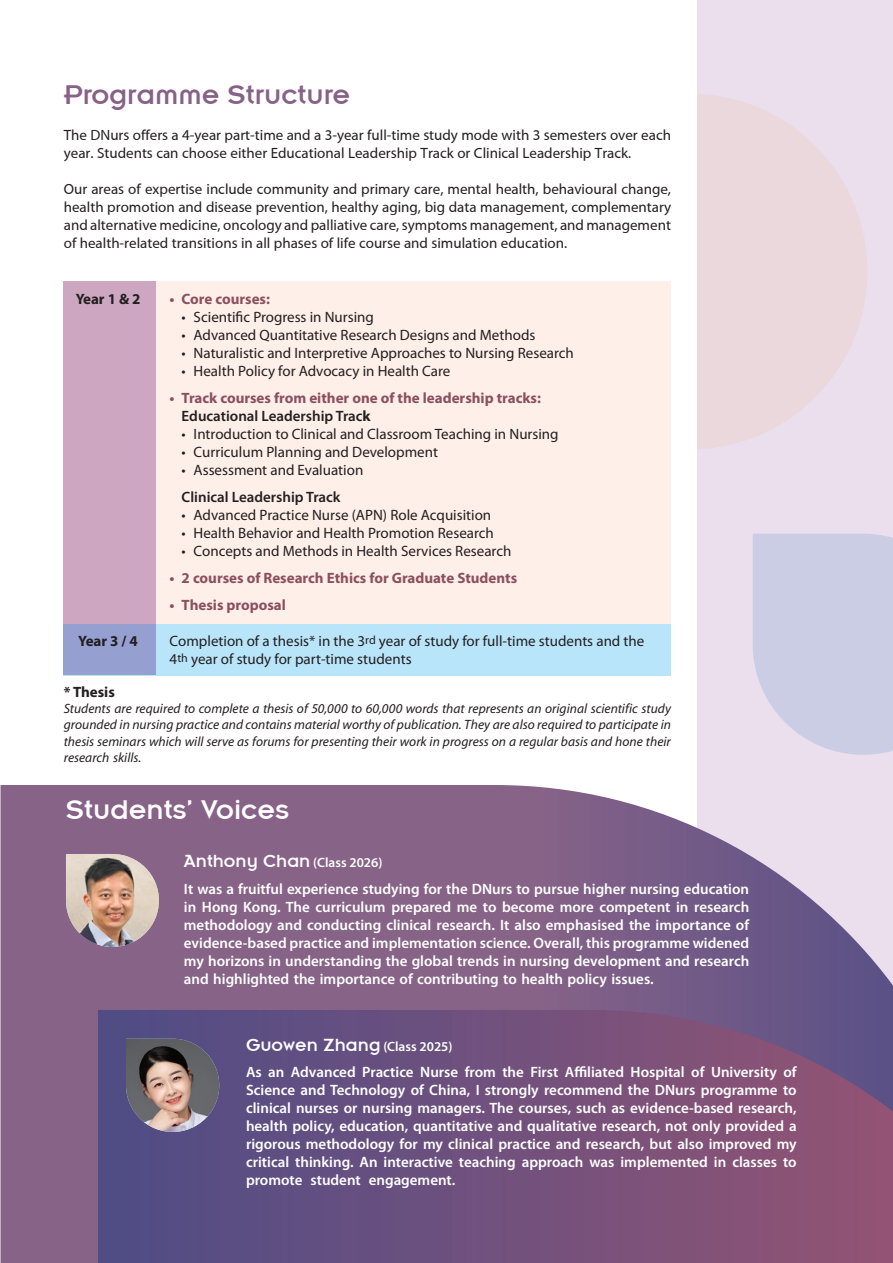
<style>
.page{position:relative;width:893px;height:1263px;background:#fff}
.page>*{position:absolute;margin:0;border:0;box-sizing:border-box;transform-origin:0 0}
.t1{font:30px "Insignia";color:#876287}
.t2{font:30px "Insignia";color:#fff}
.t3{font:19.5px "Insignia";color:#fff}
.t4{font:600 15px/18px "Myriad Pro";color:#fff;text-align:justify}
.t5{font:15px/18px "Myriad Pro";color:#231f20}
.t6{font:15px/18px "Myriad MM";color:#231f20}
.t7{font:700 15px "Myriad Pro";color:#8b5060}
.t8{font:600 15px "Myriad Pro";color:#231f20}
.t9{font:700 15px "Myriad Pro";color:#231f20}
.t10{font:italic 13.5px/16.2px "Myriad";color:#231f20;text-align:justify}
.s1{font-weight:700}
.s2{font-size:12px}
.s3{font-family:"Myriad Pro";font-weight:600;font-size:13.5px}
</style>
<div class="page">
<div style="left:697px;top:0;width:196px;height:1263px;background:#ebdfed"></div>
<svg style="left:697px;top:94px;width:170px;height:355px;fill:#ead8dd"></svg>
<svg style="left:753px;top:534px;width:140px;height:221px;background:#cdcee4"></svg>
<svg style="left:1px;top:785px;width:892px;height:478px;background:#8d6f93"></svg>
<svg style="left:98px;top:1010px;width:795px;height:253px;background:#6f507d"></svg>
<div style="left:64px;top:282px;width:607px;height:342px;background:#feefe9"></div>
<div style="left:64px;top:624px;width:607px;height:52px;background:#b9e5fa"></div>
<svg style="left:64px;top:282px;width:92px;height:393px;background:#c5a6c3"></svg>
<img style="left:126px;top:1039px;width:93px;height:93px">
<img style="left:66px;top:854px;width:93px;height:93px;border-radius:46px">
<p class="t1" style="left:64px;top:79px;width:288px">Programme Structure</p>
<p class="t6" style="left:64px;top:127px;width:609px">The DNurs offers a 4-year part-time and a 3-year full-time study mode with 3 semesters over each year. Students can choose either Educational Leadership Track or Clinical Leadership Track.</p>
<p class="t6" style="left:64px;top:181px;width:609px;text-align:justify">Our areas of expertise include community and primary care, mental health, behavioural change, health promotion and disease prevention, healthy aging, big data management, complementary and alternative medicine, oncology and palliative care, symptoms management, and management of health-related transitions in all phases of life course and simulation education.</p>
<p class="t9" style="left:76px;top:290px;width:66px">Year 1 &amp; 2</p>
<p class="t7" style="left:170px;top:290px;width:102px">• Core courses:</p>
<p class="t5" style="left:182px;top:308px;width:194px">• Scientific Progress in Nursing</p>
<p class="t5" style="left:182px;top:326px;width:355px">• Advanced Quantitative Research Designs and Methods</p>
<p class="t5" style="left:182px;top:344px;width:394px">• Naturalistic and Interpretive Approaches to Nursing Research</p>
<p class="t5" style="left:182px;top:362px;width:270px">• Health Policy for Advocacy in Health Care</p>
<p class="t7" style="left:170px;top:389px;width:373px">• Track courses from either one of the leadership tracks:</p>
<p class="t8" style="left:182px;top:407px;width:191px">Educational Leadership Trac<span class="s1">k</span></p>
<p class="t5" style="left:182px;top:425px;width:378px">• Introduction to Clinical and Classroom Teaching in Nursing</p>
<p class="t5" style="left:182px;top:443px;width:258px">• Curriculum Planning and Development</p>
<p class="t5" style="left:182px;top:461px;width:183px">• Assessment and Evaluation</p>
<p class="t8" style="left:182px;top:488px;width:160px">Clinical Leadership Track</p>
<p class="t5" style="left:182px;top:506px;width:311px">• Advanced Practice Nurse (APN) Role Acquisition</p>
<p class="t5" style="left:182px;top:524px;width:314px">• Health Behavior and Health Promotion Research</p>
<p class="t5" style="left:182px;top:542px;width:331px">• Concepts and Methods in Health Services Research</p>
<p class="t7" style="left:170px;top:569px;width:349px">• 2 courses of Research Ethics for Graduate Students</p>
<p class="t7" style="left:170px;top:596px;width:118px">• Thesis proposal</p>
<p class="t9" style="left:78px;top:632px;width:61px">Year 3 / 4</p>
<p class="t5" style="left:170px;top:632px;width:476px">Completion of a thesis* in the 3<span class="s2">rd</span> year of study for full-time students and the<br>4<span class="s2">th</span> year of study for part-time students</p>
<p class="t9" style="left:64px;top:683px;width:53px">* Thesis</p>
<p class="t10" style="left:64px;top:701px;width:609px">Students are required to complete a thesis of 50,000 to 60,000 words that represents an original scientific study grounded in nursing practice and contains material worthy of publication. They are also required to participate in thesis seminars which will serve as forums for presenting their work in progress on a regular basis and hone their research skills.</p>
<p class="t2" style="left:66px;top:795px;width:225px">Students’ Voices</p>
<p class="t3" style="left:184px;top:851px;width:200px">Anthony Chan <span class="s3">(Class 2026)</span></p>
<p class="t4" style="left:184px;top:880px;width:567px">It was a fruitful experience studying for the DNurs to pursue higher nursing education in Hong Kong. The curriculum prepared me to become more competent in research methodology and conducting clinical research. It also emphasised the importance of evidence-based practice and implementation science. Overall, this programme widened my horizons in understanding the global trends in nursing development and research and highlighted the importance of contributing to health policy issues.</p>
<p class="t3" style="left:246px;top:1035px;width:208px">Guowen Zhang <span class="s3">(Class 2025)</span></p>
<p class="t4" style="left:246px;top:1064px;width:552px">As an Advanced Practice Nurse from the First Affiliated Hospital of University of Science and Technology of China, I strongly recommend the DNurs programme to clinical nurses or nursing managers. The courses, such as evidence-based research, health policy, education, quantitative and qualitative research, not only provided a rigorous methodology for my clinical practice and research, but also improved my critical thinking. An interactive teaching approach was implemented in classes to promote student engagement.</p>
</div>
